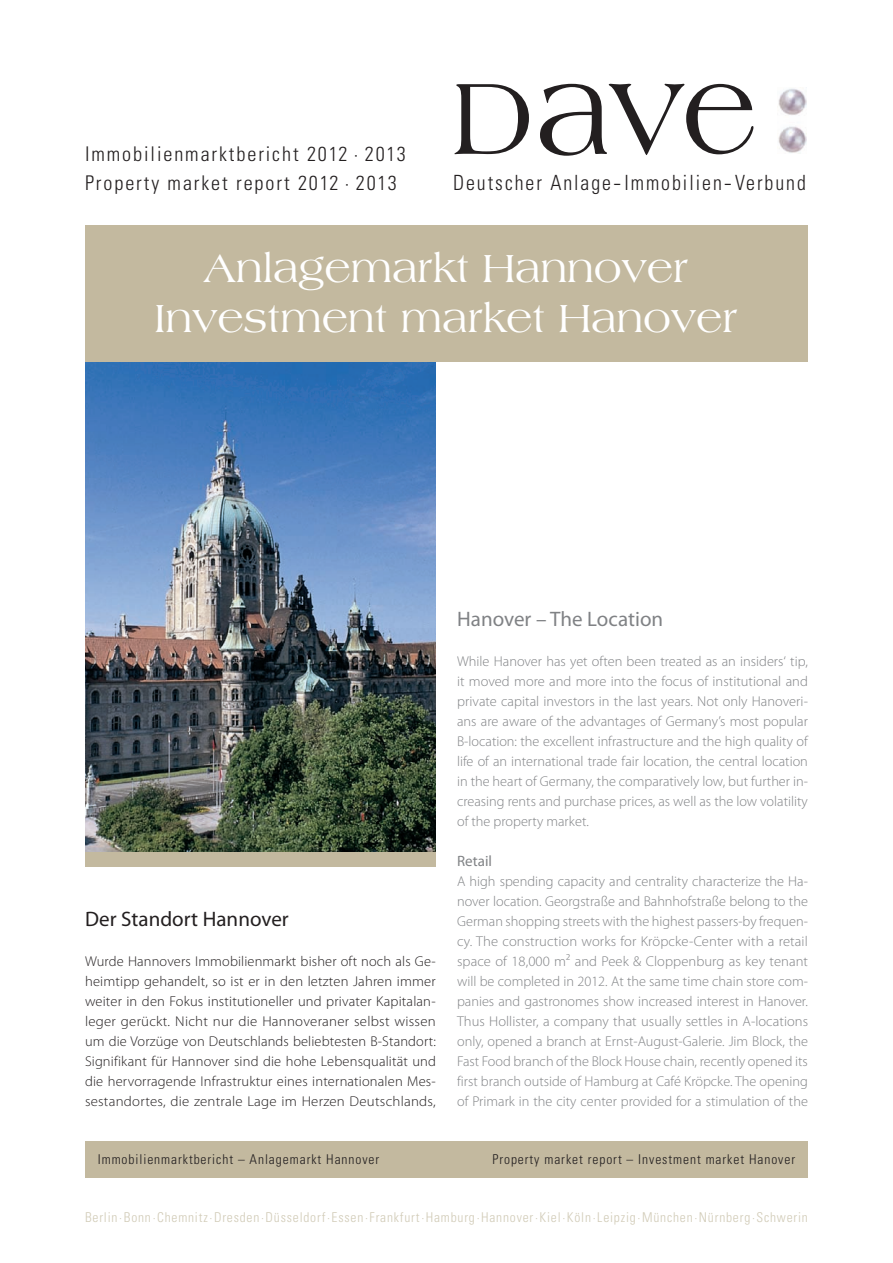
<style>
.page{position:relative;width:893px;height:1263px;background:#fff}
.page>*{position:absolute;margin:0;border:0;box-sizing:border-box;transform-origin:0 0}
.t1{font:130.8px "Americana";color:#231f20;scale:.95 1}
.t2{font:108px "Americana";color:#231f20;scale:.95 1}
.t3{font:42px/50.4px "Americana Std";letter-spacing:-.01em;color:#fff;text-align:center}
.t4{font:300 condensed 21px "Univers";letter-spacing:.1em;color:#231f20;scale:.95 1}
.t5{font:21px "Myriad Pro";color:#231f20}
.t6{font:21px "Myriad Pro";color:#808285}
.t7{font:300 condensed 20.25px/28.5px "Univers LT Std";letter-spacing:.095em;color:#231f20}
.t8{font:15px "Myriad Pro";color:#808285}
.t9{font:300 14.25px/20px "Myriad Pro";color:#808285;text-align:justify}
.t10{font:300 14.25px/20px "Myriad Pro";letter-spacing:.015em;color:#231f20;text-align:justify}
.t11{font:300 condensed 13.5px "Univers LT Std";letter-spacing:.06em;color:#d1cbb7}
.t12{font:300 condensed 13.5px "Univers LT Std";letter-spacing:.07em;color:#231f20}
.s1{font-size:132.15px}
.s2{font-size:128.1px}
</style>
<div class="page">
<div style="left:85px;top:1142px;width:723px;height:36px;background:#c3b99f"></div>
<img style="left:85px;top:361px;width:351px;height:491px">
<img style="left:778px;top:88px;width:28px;height:65px">
<div style="left:85px;top:225px;width:723px;height:136px;background:#c3b99f"></div>
<div style="left:85px;top:852px;width:351px;height:14px;background:#c3b99f"></div>
<h3 class="t7" style="left:85px;top:140px;width:322px">Immobilienmarktbericht 2012 · 2013<br>Property market report 2012 · 2013</h3>
<h1 class="t1" style="left:535px;top:38px;width:235px">a<span class="s1">v</span><span class="s2">e</span></h1>
<h2 class="t2" style="left:452px;top:58px;width:87px">D</h2>
<h3 class="t4" style="left:453px;top:170px;width:373px">Deutscher Anlage-Immobilien-Verbund</h3>
<h3 class="t3" style="left:154px;top:244px;width:585px">Anlagemarkt Hannover<br>Investment market Hanover</h3>
<h3 class="t5" style="left:85px;top:908px;width:205px">Der Standort Hannover</h3>
<p class="t10" style="left:85px;top:952px;width:352px">Wurde Hannovers Immobilienmarkt bisher oft noch als Ge&shy;heimtipp gehandelt, so ist er in den letzten Jahren immer weiter in den Fokus institutioneller und privater Kapitalan&shy;leger gerückt. Nicht nur die Hannoveraner selbst wissen um die Vorzüge von Deutschlands beliebtesten B-Standort:<br>Signifikant für Hannover sind die hohe Lebensqualität und die hervorragende Infrastruktur eines internationalen Mes&shy;sestandortes, die zentrale Lage im Herzen Deutschlands,</p>
<h3 class="t6" style="left:457px;top:608px;width:208px">Hanover – The Location</h3>
<p class="t9" style="left:457px;top:652px;width:352px">While Hanover has yet often been treated as an insiders‘ tip, it moved more and more into the focus of institutional and private capital investors in the last years. Not only Hanoveri&shy;ans are aware of the advantages of Germany’s most popular B-location: the excellent infrastructure and the high quality of life of an international trade fair location, the central location in the heart of Germany, the comparatively low, but further in&shy;creasing rents and purchase prices, as well as the low volatility of the property market.</p>
<p class="t8" style="left:457px;top:853px;width:37px">Retail</p>
<p class="t9" style="left:457px;top:872px;width:352px">A high spending capacity and centrality characterize the Ha&shy;nover location. Georgstraße and Bahnhofstraße belong to the German shopping streets with the highest passers-by frequen&shy;cy. The construction works for Kröpcke-Center with a retail space of 18,000 m² and Peek &amp; Cloppenburg as key tenant will be completed in 2012. At the same time chain store com&shy;panies and gastronomes show increased interest in Hanover.<br>Thus Hollister, a company that usually settles in A-locations only, opened a branch at Ernst-August-Galerie. Jim Block, the Fast Food branch of the Block House chain, recently opened its first branch outside of Hamburg at Café Kröpcke. The opening of Primark in the city center provided for a stimulation of the</p>
<p class="t12" style="left:98px;top:1151px;width:283px">Immobilienmarktbericht – Anlagemarkt Hannover</p>
<p class="t12" style="left:492px;top:1151px;width:304px">Property market report – Investment market Hanover</p>
<p class="t11" style="left:85px;top:1209px;width:724px">Berlin · Bonn · Chemnitz · Dresden · Düsseldorf · Essen · Frankfurt · Hamburg · Hannover · Kiel · Köln · Leipzig · München · Nürnberg · Schwerin</p>
</div>
